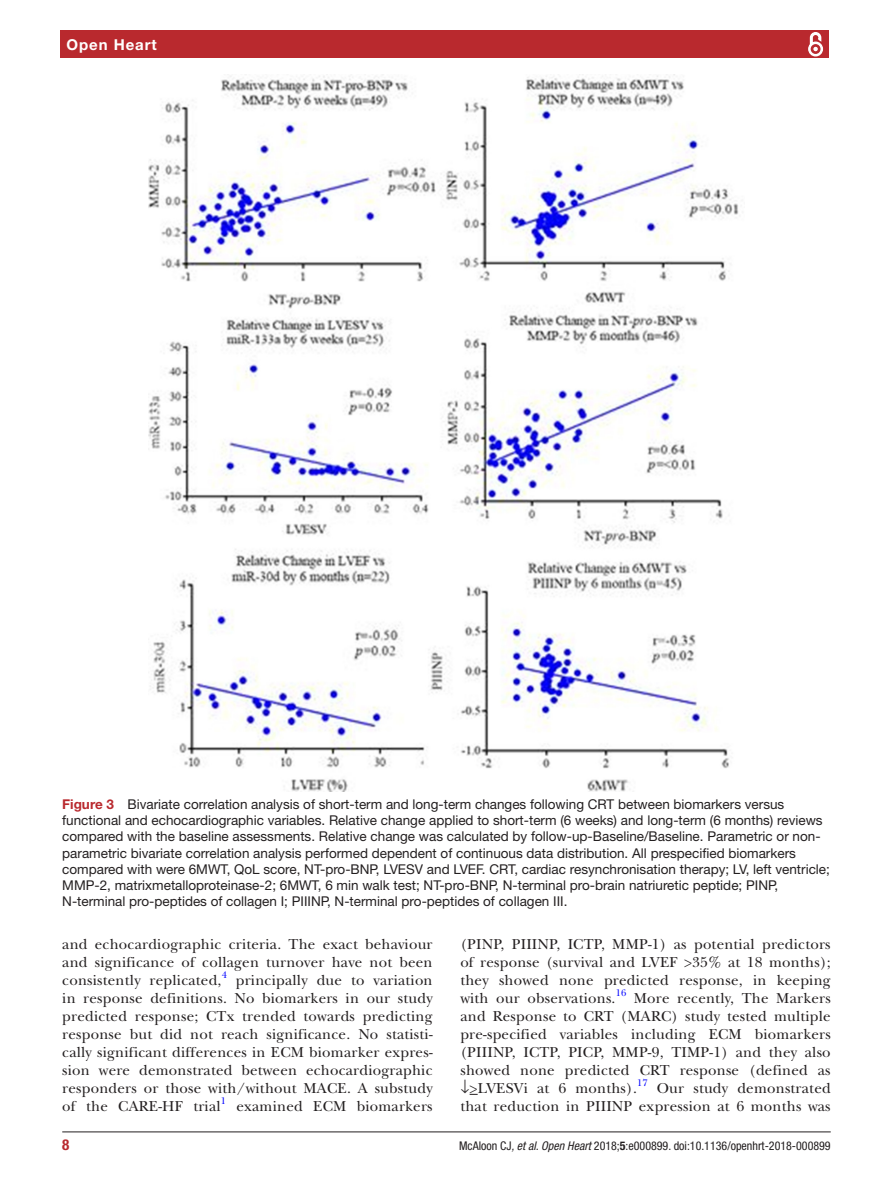
<style>
.page{position:relative;width:893px;height:1191px;background:#fff}
.page>*{position:absolute;margin:0;border:0;box-sizing:border-box;transform-origin:0 0}
.t1{font:15px/18px "New Baskerville";letter-spacing:.015em;color:#231f20;text-align:justify}
.t2{font:700 15px "Helvetica Neue LT Std";letter-spacing:.065em;color:#fff}
.t3{font:700 condensed 15px "Helvetica Neue LT Std";color:#b9292e}
.t4{font:13.5px/16.2px "Helvetica Neue LT Std";color:#231f20}
.t5{font:condensed 12px "Helvetica Neue LT Std";color:#231f20}
.t6{font:9.9px "New Baskerville";color:#00f}
.s1{font-weight:700;color:#b9292e}
.s2{font-style:italic}
.s3{font-weight:700}
</style>
<div class="page">
<div style="left:61px;top:31px;width:768px;height:27px;background:#b9292e"></div>
<hr style="left:62px;top:1131px;width:769px;height:1px;background:#231f20">
<svg style="left:808px;top:32px;width:15px;height:25px"></svg>
<div style="left:812px;top:45px;width:7px;height:8px;border:1px solid #b9292e;border-radius:50%"></div>
<img style="left:149px;top:74px;width:590px;height:717px">
<p class="t2" style="left:66px;top:35px;width:92px">Open Heart</p>
<p class="t4" style="left:62px;top:796px;width:769px"><span class="s1">Figure 3</span> Bivariate correlation analysis of short-term and long-term changes following CRT between biomarkers versus functional and echocardiographic variables. Relative change applied to short-term (6 weeks) and long-term (6 months) reviews compared with the baseline assessments. Relative change was calculated by follow-up-Baseline/Baseline. Parametric or non&shy;parametric bivariate correlation analysis performed dependent of continuous data distribution. All prespecified biomarkers compared with were 6MWT, QoL score, NT-pro-BNP, LVESV and LVEF. CRT, cardiac resynchronisation therapy; LV, left ventricle; MMP-2, matrixmetalloproteinase-2; 6MWT, 6 min walk test; NT-pro-BNP, N-terminal pro-brain natriuretic peptide; PINP, N-terminal pro-peptides of collagen I; PIIINP, N-terminal pro-peptides of collagen III.</p>
<p class="t1" style="left:62px;top:935px;width:372px">and echocardiographic criteria. The exact behaviour and significance of collagen turnover have not been consistently replicated,</p>
<p class="t1" style="left:460px;top:935px;width:372px">(PINP, PIIINP, ICTP, MMP-1) as potential predictors of response (survival and LVEF &gt;35% at 18 months); they showed none predicted response, in keeping with our observations.</p>
<p class="t6" style="left:222px;top:969px;width:7px">4</p>
<p class="t1" style="left:62px;top:971px;width:372px;text-indent:174px">principally due to variation in response definitions. No biomarkers in our study predicted response; CTx trended towards predicting response but did not reach significance. No statisti&shy;cally significant differences in ECM biomarker expres&shy;sion were demonstrated between echocardiographic responders or those with/without MACE. A substudy of the CARE-HF trial<sup>1</sup></p>
<p class="t6" style="left:616px;top:987px;width:12px">16</p>
<p class="t1" style="left:460px;top:989px;width:372px;text-indent:173px">More recently, The Markers and Response to CRT (MARC) study tested multiple pre-specified variables including ECM biomarkers (PIIINP, ICTP, PICP, MMP-9, TIMP-1) and they also showed none predicted CRT response (defined as ↓&gt;LVESVi at 6 months).</p>
<p class="t6" style="left:637px;top:1077px;width:12px">17</p>
<p class="t1" style="left:460px;top:1079px;width:372px;text-align:right">Our study demonstrated<br>that reduction in PIIINP expression at 6 months was</p>
<p class="t1" style="left:236px;top:1097px;width:198px">examined ECM biomarkers</p>
<p class="t3" style="left:62px;top:1135px;width:9px">8</p>
<p class="t5" style="left:459px;top:1139px;width:373px">McAloon CJ<span class="s2">, et al. Open Heart</span> 2018;<span class="s3">5</span>:e000899. doi:10.1136/openhrt-2018-000899</p>
</div>
